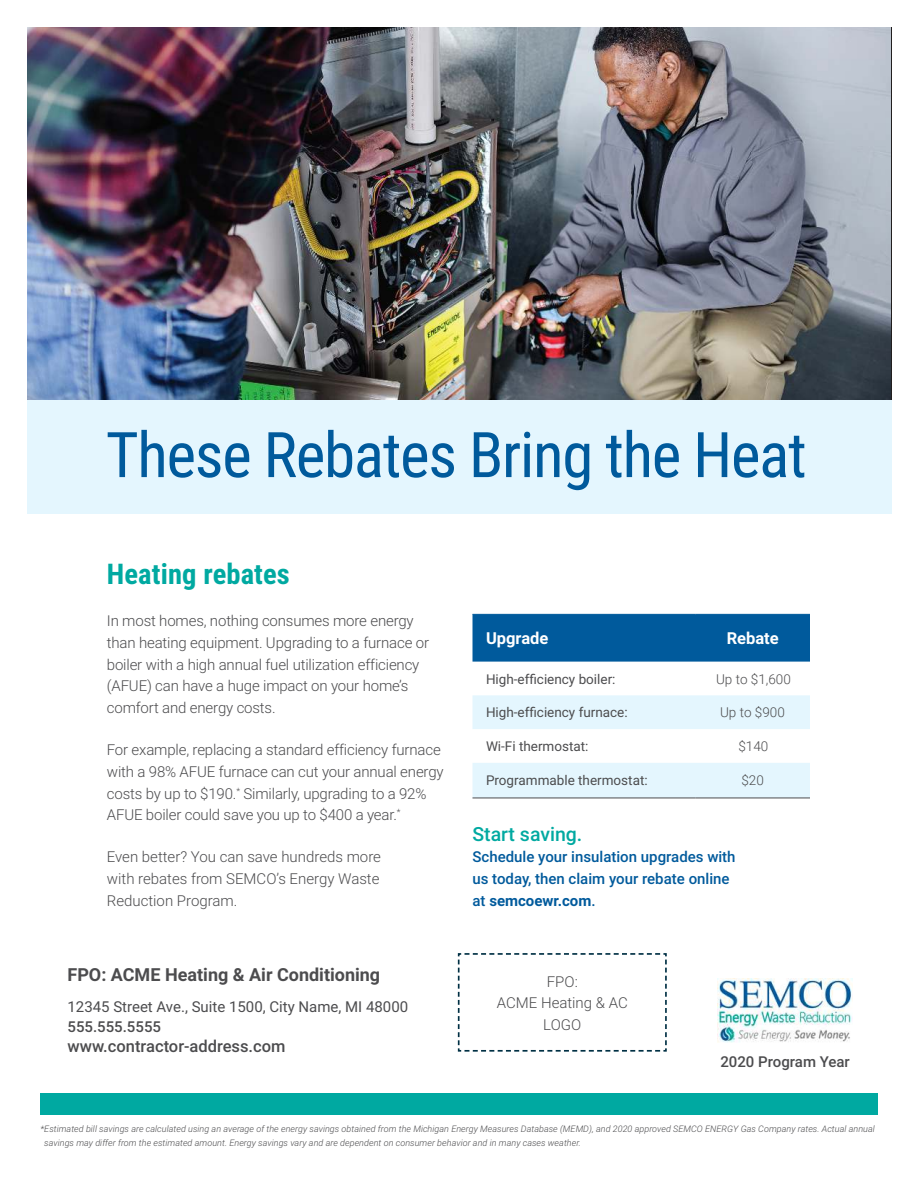
<style>
.page{position:relative;width:918px;height:1188px;background:#fff}
.page>*{position:absolute;margin:0;border:0;box-sizing:border-box;transform-origin:0 0}
.t1{font:63px "Roboto Condensed";letter-spacing:-.02em;color:#005a9c}
.t2{font:700 28.5px "Roboto Condensed";letter-spacing:.005em;color:#00a9a1}
.t3{font:500 19.5px "Roboto";color:#00a9a1}
.t4{font:700 18px "Roboto";color:#4c4c4e}
.t5{font:500 16.5px "Roboto";color:#4c4c4e}
.t6{font:700 16.5px "Roboto";color:#fff}
.t7{font:300 15px/21.8px "Roboto";letter-spacing:-.01em;color:#4c4c4e}
.t8{font:500 15px/21.8px "Roboto";color:#005a9c}
.t9{font:15px "Roboto";color:#4c4c4e}
.t10{font:500 15px "Roboto";color:#4c4c4e}
.t11{font:13.5px "Roboto";color:#4c4c4e}
.t12{font:300 13.5px "Roboto";color:#4c4c4e}
.t13{font:italic 300 9px/13.5px "Roboto";letter-spacing:.005em;color:#4c4c4e}
.s1{font-weight:700}
</style>
<div class="page">
<img style="left:718px;top:978px;width:135px;height:65px">
<div style="left:41px;top:1093px;width:837px;height:22px;background:#00a9a1"></div>
<svg style="left:457px;top:953px;width:210px;height:99px"></svg>
<div style="left:27px;top:399px;width:864px;height:115px;background:#e4f6fe"></div>
<div style="left:472px;top:614px;width:338px;height:48px;background:#005a9c"></div>
<svg style="left:472px;top:695px;width:338px;height:103px"></svg>
<hr style="left:473px;top:614px;width:223px;height:1px;background:#005a9c">
<hr style="left:696px;top:614px;width:114px;height:1px;background:#005a9c">
<hr style="left:473px;top:798px;width:223px;height:1px;background:#4c4c4e">
<hr style="left:696px;top:798px;width:114px;height:1px;background:#4c4c4e">
<img style="left:27px;top:27px;width:864px;height:372px">
<h1 class="t1" style="left:106px;top:430px;width:702px">These Rebates Bring the Heat</h1>
<h2 class="t2" style="left:107px;top:563px;width:185px">Heating rebates</h2>
<p class="t7" style="left:107px;top:611px;width:324px">In most homes, nothing consumes more energy than heating equipment. Upgrading to a furnace or boiler with a high annual fuel utilization efficiency (AFUE) can have a huge impact on your home’s comfort and energy costs.</p>
<p class="t7" style="left:107px;top:740px;width:338px">For example, replacing a standard efficiency furnace with a 98% AFUE furnace can cut your annual energy costs by up to $190.<sup>*</sup> Similarly, upgrading to a 92% AFUE boiler could save you up to $400 a year.<sup>*</sup></p>
<p class="t7" style="left:107px;top:847px;width:276px;text-align:justify">Even better? You can save hundreds more with rebates from SEMCO’s Energy Waste Reduction Program.</p>
<p class="t4" style="left:68px;top:967px;width:314px">FPO: ACME Heating &amp; Air Conditioning</p>
<p class="t9" style="left:68px;top:1001px;width:342px">12345 Street Ave., Suite 1500, City Name, MI 48000</p>
<p class="t10" style="left:68px;top:1021px;width:95px">555.555.5555</p>
<p class="t5" style="left:67px;top:1039px;width:220px">www.contractor-address.com</p>
<p class="t6" style="left:486px;top:632px;width:64px">Upgrade</p>
<p class="t6" style="left:727px;top:632px;width:54px">Rebate</p>
<p class="t11" style="left:486px;top:669px;width:131px">High-efficiency boiler:</p>
<p class="t12" style="left:716px;top:669px;width:76px">Up to $1,600</p>
<p class="t11" style="left:486px;top:703px;width:143px">High-efficiency furnace:</p>
<p class="t12" style="left:720px;top:703px;width:66px">Up to $900</p>
<p class="t11" style="left:486px;top:741px;width:104px">Wi-Fi thermostat:</p>
<p class="t12" style="left:738px;top:737px;width:31px">$140</p>
<p class="t11" style="left:486px;top:775px;width:163px">Programmable thermostat:</p>
<p class="t12" style="left:741px;top:771px;width:24px">$20</p>
<h3 class="t3" style="left:472px;top:826px;width:111px">Start saving.</h3>
<p class="t8" style="left:472px;top:847px;width:265px">Schedule your insulation upgrades with us today, then claim your rebate online at <span class="s1">semcoewr.com</span>.</p>
<p class="t7" style="left:497px;top:972px;width:132px;text-align:center">FPO:<br>ACME Heating &amp; AC<br>LOGO</p>
<p class="t10" style="left:720px;top:1056px;width:131px">2020 Program Year</p>
<p class="t13" style="left:44px;top:1123px;width:832px;text-indent:-4px">* Estimated bill savings are calculated using an average of the energy savings obtained from the Michigan Energy Measures Database (MEMD), and 2020 approved SEMCO ENERGY Gas Company rates. Actual annual savings may differ from the estimated amount. Energy savings vary and are dependent on consumer behavior and in many cases weather.</p>
</div>
